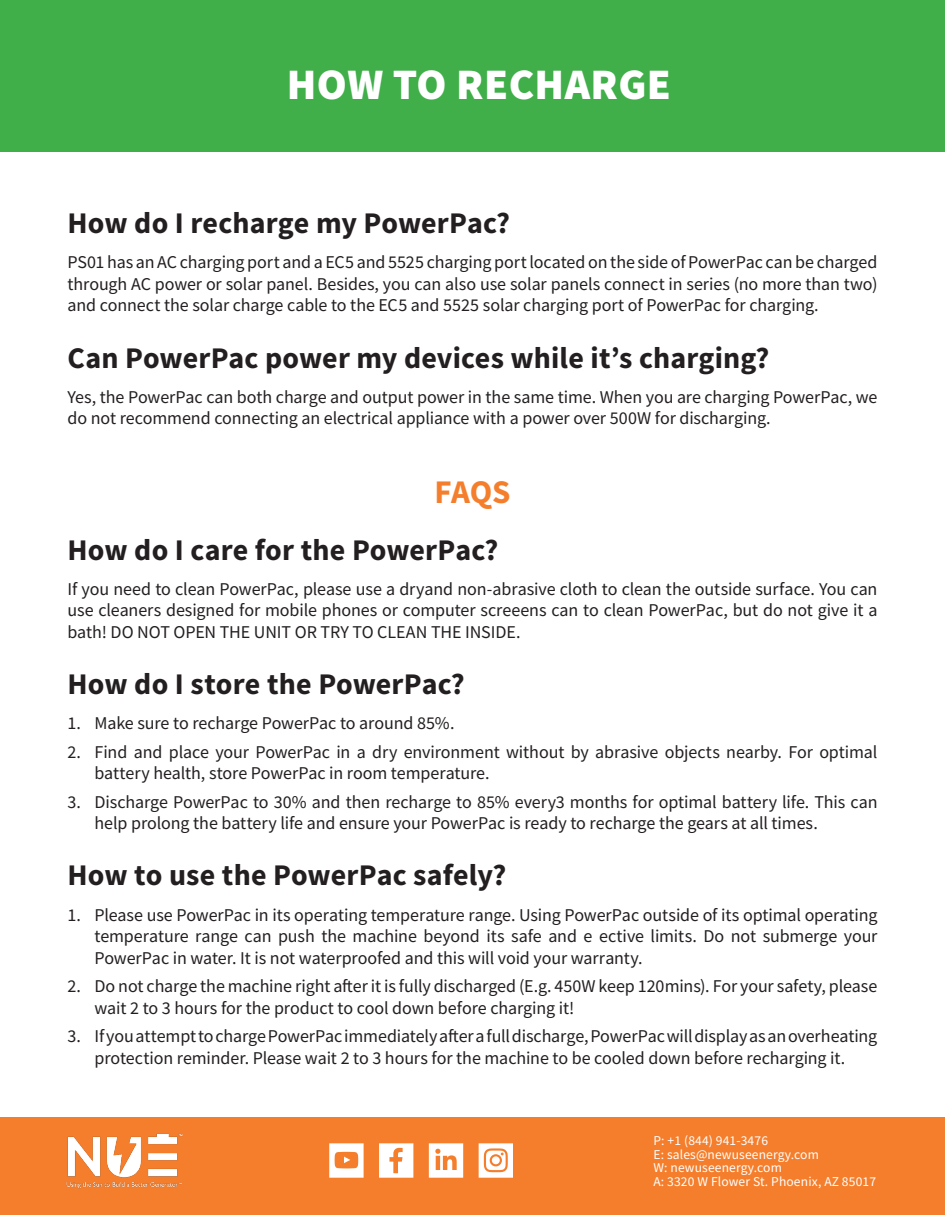
<style>
.page{position:relative;width:945px;height:1215px;background:#fff}
.page>*{position:absolute;margin:0;border:0;box-sizing:border-box;transform-origin:0 0}
.contents{font:900 43.5px "Source Sans Pro";letter-spacing:.01em;color:#fff}
.contents-2{font:700 33px "Source Sans Pro";color:#f47e2c}
.small_headers{font:700 30px "Source Sans Pro";letter-spacing:.005em;color:#231f20}
.text{font:18px/21.6px "Source Sans Pro";letter-spacing:-.005em;color:#231f20}
.t1{font:13.5px/13.5px "Source Sans Pro";letter-spacing:.01em;color:#fff}
</style>
<div class="page">
<div style="left:0;top:1118px;width:932px;height:97px;background:#f47e2c"></div>
<div style="left:932px;top:1118px;width:13px;height:97px;background:#f47e2c"></div>
<svg style="left:479px;top:1143px;width:34px;height:35px"></svg>
<div style="left:492px;top:1156px;width:8px;height:8px;background:#fff;border-radius:50%"></div>
<svg style="left:429px;top:1143px;width:34px;height:35px"></svg>
<svg style="left:329px;top:1143px;width:35px;height:35px"></svg>
<svg style="left:379px;top:1143px;width:34px;height:35px"></svg>
<img style="left:66px;top:1133px;width:117px;height:56px">
<div style="left:0;top:0;width:945px;height:151px;background:#40ae49"></div>
<p class="contents" style="left:287px;top:54px;width:386px">HOW TO RECHARGE</p>
<p class="small_headers" style="left:68px;top:203px;width:444px">How do I recharge my PowerPac?</p>
<p class="text" style="left:68px;top:251px;width:811px;text-align:justify">PS01 has an AC charging port and a EC5 and 5525 charging port located on the side of PowerPac can be charged through AC power or solar panel. Besides, you can also use solar panels connect in series (no more than two) and connect the solar charge cable to the EC5 and 5525 solar charging port of PowerPac for charging.</p>
<p class="small_headers" style="left:68px;top:337px;width:703px">Can PowerPac power my devices while it’s charging?</p>
<p class="text" style="left:68px;top:386px;width:812px">Yes, the PowerPac can both charge and output power in the same time. When you are charging PowerPac, we do not recommend connecting an electrical appliance with a power over 500W for discharging.</p>
<p class="contents-2" style="left:434px;top:470px;width:78px">FAQS</p>
<p class="small_headers" style="left:68px;top:529px;width:433px">How do I care for the PowerPac?</p>
<p class="text" style="left:68px;top:578px;width:812px;text-align:justify">If you need to clean PowerPac, please use a dryand non-abrasive cloth to clean the outside surface. You can use cleaners designed for mobile phones or computer screeens can to clean PowerPac, but do not give it a bath! DO NOT OPEN THE UNIT OR TRY TO CLEAN THE INSIDE.</p>
<p class="small_headers" style="left:68px;top:664px;width:399px">How do I store the PowerPac?</p>
<p class="text" style="left:68px;top:712px;width:389px">1. Make sure to recharge PowerPac to around 85%.</p>
<p class="text" style="left:94px;top:741px;width:784px;text-indent:-27px">2. Find and place your PowerPac in a dry environment without by abrasive objects nearby. For optimal battery health, store PowerPac in room temperature.</p>
<p class="text" style="left:94px;top:791px;width:785px;text-indent:-27px">3. Discharge PowerPac to 30% and then recharge to 85% every3 months for optimal battery life. This can help prolong the battery life and ensure your PowerPac is ready to recharge the gears at all times.</p>
<p class="small_headers" style="left:68px;top:855px;width:440px">How to use the PowerPac safely?</p>
<p class="text" style="left:94px;top:904px;width:785px;text-align:justify;text-indent:-27px">1. Please use PowerPac in its operating temperature range. Using PowerPac outside of its optimal operating temperature range can push the machine beyond its safe and e ective limits. Do not submerge your PowerPac in water. It is not waterproofed and this will void your warranty.</p>
<p class="text" style="left:94px;top:975px;width:784px;text-indent:-27px">2. Do not charge the machine right after it is fully discharged (E.g. 450W keep 120mins). For your safety, please wait 2 to 3 hours for the product to cool down before charging it!</p>
<p class="text" style="left:68px;top:1025px;width:811px;text-align:center">3. If you attempt to charge PowerPac immediately after a full discharge, PowerPac will display as an overheating protection reminder. Please wait 2 to 3 hours for the machine to be cooled down before recharging it.</p>
<p class="t1" style="left:653px;top:1134px;width:224px">P: +1 (844) 941-3476<br>E: sales@newuseenergy.com<br>W: newuseenergy.com<br>A: 3320 W Flower St. Phoenix, AZ 85017</p>
</div>
